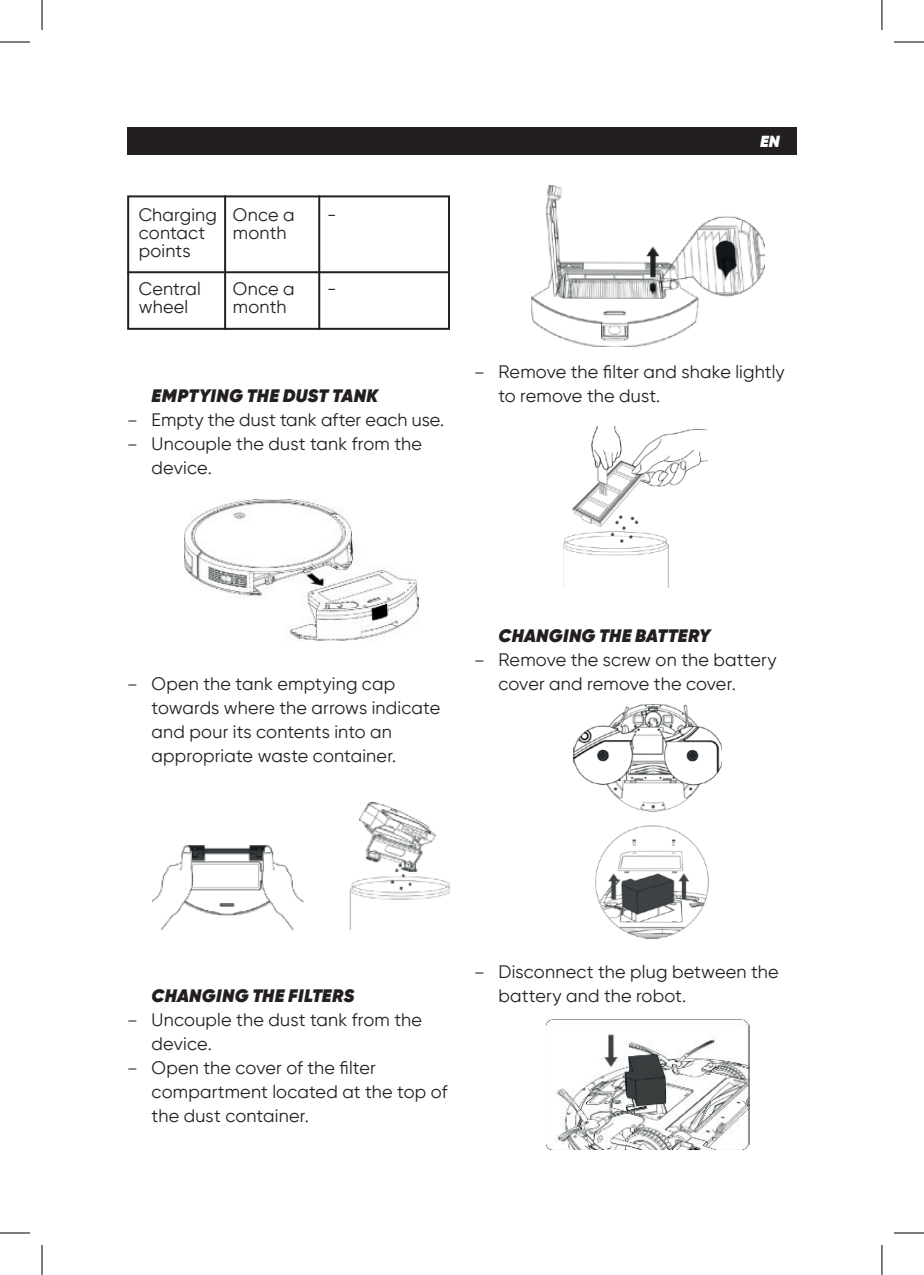
<style>
.page{position:relative;width:924px;height:1275px;background:#fff}
.page>*{position:absolute;margin:0;border:0;box-sizing:border-box;transform-origin:0 0}
.t1{font:18px/24px "Gilroy";letter-spacing:.01em;color:#231f20}
.t2{font:italic 800 18px "Gilroy";letter-spacing:.02em;color:#231f20}
.t3{font:16px "Gilroy";color:#231f20}
.t4{font:italic 800 16px "Gilroy";color:#fff}
</style>
<div class="page">
<div style="left:127px;top:127px;width:669px;height:28px;background:#231f20"></div>
<div style="left:127px;top:195px;width:323px;height:135px;border:2px solid #231f20"></div>
<hr style="left:224px;top:195px;width:2px;height:135px;background:#231f20">
<hr style="left:318px;top:195px;width:2px;height:135px;background:#231f20">
<hr style="left:127px;top:271px;width:323px;height:2px;background:#231f20">
<img style="left:184px;top:499px;width:234px;height:141px">
<img style="left:152px;top:802px;width:298px;height:127px">
<img style="left:531px;top:185px;width:233px;height:162px">
<img style="left:563px;top:426px;width:144px;height:161px">
<img style="left:546px;top:1019px;width:202px;height:130px">
<img style="left:573px;top:704px;width:148px;height:234px">
<hr style="left:0;top:42px;width:30px;height:1px;background:#000">
<hr style="left:893px;top:42px;width:30px;height:1px;background:#000">
<hr style="left:0;top:1232px;width:30px;height:1px;background:#000">
<hr style="left:893px;top:1232px;width:30px;height:1px;background:#000">
<hr style="left:42px;top:0;width:1px;height:30px;background:#000">
<hr style="left:42px;top:1245px;width:1px;height:30px;background:#000">
<hr style="left:881px;top:0;width:1px;height:30px;background:#000">
<hr style="left:881px;top:1245px;width:1px;height:30px;background:#000">
<p class="t1" style="left:139px;top:206px;width:80px;line-height:18px">Charging contact points</p>
<p class="t1" style="left:139px;top:280px;width:63px;line-height:18px">Central wheel</p>
<p class="t1" style="left:233px;top:206px;width:63px;line-height:18px">Once a month</p>
<p class="t1" style="left:233px;top:280px;width:63px;line-height:18px">Once a month</p>
<p class="t1" style="left:327px;top:203px;width:11px">-</p>
<p class="t1" style="left:327px;top:277px;width:11px">-</p>
<p class="t3" style="left:127px;top:411px;width:12px">–</p>
<p class="t3" style="left:127px;top:435px;width:12px">–</p>
<p class="t2" style="left:151px;top:384px;width:228px">EMPTYING THE DUST TANK</p>
<p class="t1" style="left:151px;top:408px;width:294px">Empty the dust tank after each use.<br>Uncouple the dust tank from the device.</p>
<p class="t4" style="left:759px;top:131px;width:21px">EN</p>
<p class="t3" style="left:474px;top:363px;width:12px">–</p>
<p class="t1" style="left:498px;top:359px;width:288px">Remove the filter and shake lightly to remove the dust.</p>
<p class="t3" style="left:127px;top:675px;width:12px">–</p>
<p class="t1" style="left:151px;top:672px;width:290px">Open the tank emptying cap towards where the arrows indicate and pour its contents into an appropriate waste container.</p>
<p class="t3" style="left:474px;top:651px;width:12px">–</p>
<p class="t2" style="left:498px;top:624px;width:214px">CHANGING THE BATTERY</p>
<p class="t1" style="left:498px;top:647px;width:279px">Remove the screw on the battery cover and remove the cover.</p>
<p class="t3" style="left:127px;top:1011px;width:12px">–</p>
<p class="t3" style="left:127px;top:1059px;width:12px">–</p>
<p class="t2" style="left:151px;top:984px;width:204px">CHANGING THE FILTERS</p>
<p class="t1" style="left:151px;top:1007px;width:297px">Uncouple the dust tank from the device.<br>Open the cover of the filter compartment located at the top of the dust container.</p>
<p class="t3" style="left:474px;top:963px;width:12px">–</p>
<p class="t1" style="left:498px;top:959px;width:282px">Disconnect the plug between the battery and the robot.</p>
</div>
